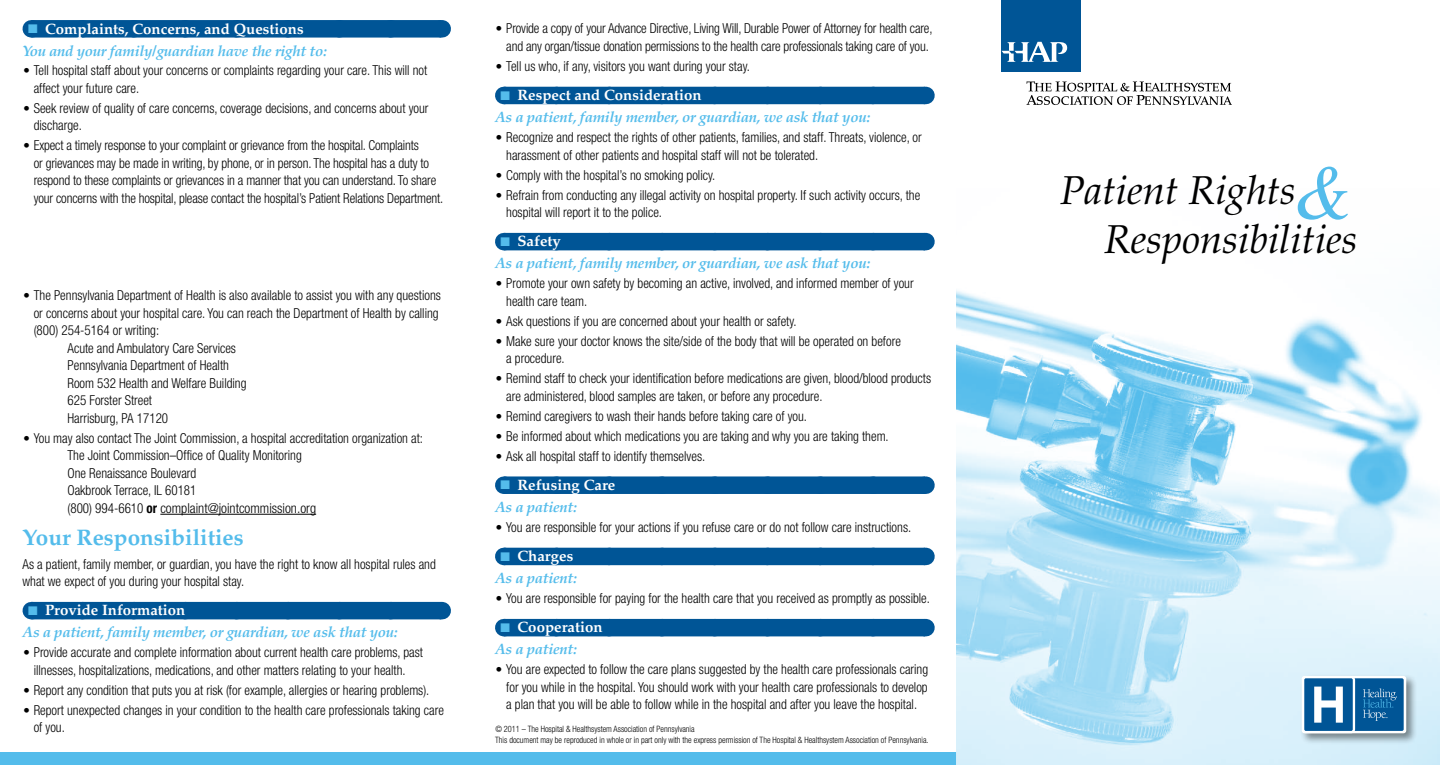
<style>
.page{position:relative;width:1440px;height:765px;background:#fff}
.page>*{position:absolute;margin:0;border:0;box-sizing:border-box;transform-origin:0 0}
.t1{font:italic 77.62px "Times";color:#54bceb}
.t2{font:italic 40.25px/48.2px "Palatino";color:#000}
.t3{font:700 22.5px "Palatino";color:#54bceb}
.t4{font:italic 700 15px/22px "Palatino";letter-spacing:-.02em;color:#54bceb}
.t5{font:700 15px/22px "Palatino";color:#fff}
.t6{font:300 condensed 13.75px/17.5px "Helvetica Neue";color:#000;scale:.95 1}
.t7{font:300 condensed 8.75px/10.5px "Helvetica Neue";color:#000;scale:.95 1}
.s1{font-style:normal;color:#fff}
.s2{font-family:"Palatino";font-weight:400;font-stretch:normal}
.s3{font-weight:700}
.s4{color:#54bceb}
.s5{font-style:italic;color:#54bceb}
</style>
<div class="page">
<div style="left:31px;top:20px;width:410px;height:18px;background:#005596"></div>
<svg style="left:82px;top:20px;width:334px;height:18px"></svg>
<svg style="left:441px;top:20px;width:1px;height:18px"></svg>
<hr style="left:160px;top:514px;width:156px;height:1px;background:#000">
<div style="left:31px;top:602px;width:410px;height:17px;background:#005596"></div>
<svg style="left:441px;top:602px;width:1px;height:17px"></svg>
<div style="left:0;top:753px;width:956px;height:12px;background:#54bceb"></div>
<img style="left:956px;top:290px;width:484px;height:475px">
<div style="left:1300px;top:674px;width:118px;height:71px;background:#000;opacity:.45"></div>
<svg style="left:1302px;top:676px;width:102px;height:57px"></svg>
<svg style="left:1026px;top:81px;width:206px;height:24px"></svg>
<div style="left:1001px;top:0;width:80px;height:72px;background:#005596"></div>
<svg style="left:1001px;top:42px;width:66px;height:20px"></svg>
<div style="left:504px;top:87px;width:421px;height:17px;background:#005596"></div>
<svg style="left:925px;top:87px;width:1px;height:17px"></svg>
<div style="left:504px;top:233px;width:421px;height:17px;background:#005596"></div>
<svg style="left:925px;top:233px;width:1px;height:17px"></svg>
<div style="left:504px;top:476px;width:421px;height:18px;background:#005596"></div>
<svg style="left:556px;top:476px;width:343px;height:1px"></svg>
<svg style="left:925px;top:476px;width:1px;height:18px"></svg>
<div style="left:504px;top:548px;width:421px;height:17px;background:#005596"></div>
<svg style="left:925px;top:548px;width:1px;height:17px"></svg>
<div style="left:504px;top:619px;width:421px;height:17px;background:#005596"></div>
<svg style="left:925px;top:619px;width:1px;height:17px"></svg>
<p class="t4" style="left:22px;top:18px;width:306px;text-indent:6px">■ <span class="s1">Complaints, Concerns, and Questions<br></span>You and your family/guardian have the right to:</p>
<p class="t6" style="left:34px;top:62px;width:416px;text-indent:-11px"><span class="s2">•</span> Tell hospital staff about your concerns or complaints regarding your care. This will not affect your future care.</p>
<p class="t6" style="left:34px;top:99px;width:417px;text-indent:-11px"><span class="s2">•</span> Seek review of quality of care concerns, coverage decisions, and concerns about your discharge.</p>
<p class="t6" style="left:34px;top:137px;width:433px;text-indent:-11px"><span class="s2">•</span> Expect a timely response to your complaint or grievance from the hospital. Complaints<br>or grievances may be made in writing, by phone, or in person. The hospital has a duty to respond to these complaints or grievances in a manner that you can understand. To share your concerns with the hospital, please contact the hospital’s Patient Relations Department.</p>
<p class="t6" style="left:22px;top:287px;width:442px"><span class="s2">•</span> The Pennsylvania Department of Health is also available to assist you with any questions</p>
<p class="t6" style="left:34px;top:304px;width:428px">or concerns about your hospital care. You can reach the Department of Health by calling</p>
<p class="t6" style="left:34px;top:322px;width:134px">(800) 254-5164 or writing:</p>
<p class="t6" style="left:68px;top:339px;width:179px">Acute and Ambulatory Care Services</p>
<p class="t6" style="left:68px;top:357px;width:171px">Pennsylvania Department of Health</p>
<p class="t6" style="left:68px;top:374px;width:190px">Room 532 Health and Welfare Building</p>
<p class="t6" style="left:68px;top:392px;width:91px">625 Forster Street</p>
<p class="t6" style="left:68px;top:409px;width:108px">Harrisburg, PA 17120</p>
<p class="t6" style="left:68px;top:429px;width:376px;text-indent:-45px"><span class="s2">•</span> You may also contact The Joint Commission, a hospital accreditation organization at:<br>The Joint Commission–Office of Quality Monitoring<br>One Renaissance Boulevard<br>Oakbrook Terrace, IL 60181<br>(800) 994-6610 <span class="s3">or</span> complaint@jointcommission.org</p>
<h3 class="t3" style="left:22px;top:525px;width:223px">Your Responsibilities</h3>
<p class="t6" style="left:22px;top:555px;width:437px">As a patient, family member, or guardian, you have the right to know all hospital rules and what we expect of you during your hospital stay.</p>
<p class="t4" style="left:22px;top:599px;width:377px;text-indent:6px">■ <span class="s1">Provide Information<br></span>As a patient, family member, or guardian, we ask that you:</p>
<p class="t6" style="left:22px;top:644px;width:423px;text-align:center"><span class="s2">•</span> Provide accurate and complete information about current health care problems, past illnesses, hospitalizations, medications, and other matters relating to your health.</p>
<p class="t6" style="left:22px;top:681px;width:430px"><span class="s2">•</span> Report any condition that puts you at risk (for example, allergies or hearing problems).</p>
<p class="t6" style="left:34px;top:701px;width:433px;text-indent:-11px"><span class="s2">•</span> Report unexpected changes in your condition to the health care professionals taking care of you.</p>
<p class="t6" style="left:495px;top:20px;width:462px;text-align:center"><span class="s2">•</span> Provide a copy of your Advance Directive, Living Will, Durable Power of Attorney for health care, and any organ/tissue donation permissions to the health care professionals taking care of you.</p>
<p class="t6" style="left:495px;top:57px;width:270px"><span class="s2">•</span> Tell us who, if any, visitors you want during your stay.</p>
<p class="t4" style="left:495px;top:84px;width:377px;text-indent:6px">■ <span class="s1">Respect and Consideration<br></span>As a patient, family member, or guardian, we ask that you:</p>
<p class="t6" style="left:506px;top:128px;width:439px;text-indent:-11px"><span class="s2">•</span> Recognize and respect the rights of other patients, families, and staff. Threats, violence, or harassment of other patients and hospital staff will not be tolerated.</p>
<p class="t6" style="left:495px;top:166px;width:233px"><span class="s2">•</span> Comply with the hospital’s no smoking policy.</p>
<p class="t6" style="left:506px;top:186px;width:437px;text-indent:-11px"><span class="s2">•</span> Refrain from conducting any illegal activity on hospital property. If such activity occurs, the hospital will report it to the police.</p>
<p class="t4" style="left:495px;top:230px;width:377px;text-indent:6px">■ <span class="s1">Safety<br></span>As a patient, family member, or guardian, we ask that you:</p>
<p class="t6" style="left:506px;top:275px;width:430px;text-indent:-11px"><span class="s2">•</span> Promote your own safety by becoming an active, involved, and informed member of your health care team.</p>
<p class="t6" style="left:495px;top:312px;width:319px"><span class="s2">•</span> Ask questions if you are concerned about your health or safety.</p>
<p class="t6" style="left:506px;top:332px;width:417px;text-indent:-11px"><span class="s2">•</span> Make sure your doctor knows the site/side of the body that will be operated on before a procedure.</p>
<p class="t6" style="left:506px;top:370px;width:449px;text-indent:-11px"><span class="s2">•</span> Remind staff to check your identification before medications are given, blood/blood products are administered, blood samples are taken, or before any procedure.</p>
<p class="t6" style="left:495px;top:407px;width:330px"><span class="s2">•</span> Remind caregivers to wash their hands before taking care of you.</p>
<p class="t6" style="left:495px;top:427px;width:416px"><span class="s2">•</span> Be informed about which medications you are taking and why you are taking them.</p>
<p class="t6" style="left:495px;top:447px;width:223px"><span class="s2">•</span> Ask all hospital staff to identify themselves.</p>
<p class="t5" style="left:495px;top:474px;width:122px;text-indent:6px"><span class="s4">■</span> Refusing Care<br><span class="s5">As a patient:</span></p>
<p class="t6" style="left:495px;top:518px;width:440px"><span class="s2">•</span> You are responsible for your actions if you refuse care or do not follow care instructions.</p>
<p class="t4" style="left:495px;top:545px;width:83px;text-align:center">■ <span class="s1">Charges<br></span>As a patient:</p>
<p class="t6" style="left:495px;top:589px;width:459px"><span class="s2">•</span> You are responsible for paying for the health care that you received as promptly as possible.</p>
<p class="t5" style="left:495px;top:616px;width:109px;text-indent:6px"><span class="s4">■</span> Cooperation<br><span class="s5">As a patient:</span></p>
<p class="t6" style="left:506px;top:661px;width:446px;text-align:justify;text-indent:-11px"><span class="s2">•</span> You are expected to follow the care plans suggested by the health care professionals caring for you while in the hospital. You should work with your health care professionals to develop a plan that you will be able to follow while in the hospital and after you leave the hospital.</p>
<p class="t7" style="left:495px;top:724px;width:458px">© 2011 – The Hospital &amp; Healthsystem Association of Pennsylvania<br>This document may be reproduced in whole or in part only with the express permission of The Hospital &amp; Healthsystem Association of Pennsylvania.</p>
<h1 class="t1" style="left:1292px;top:150px;width:62px">&amp;</h1>
<h2 class="t2" style="left:1104px;top:167px;width:255px;text-indent:-44px">Patient Rights<br>Responsibilities</h2>
</div>
